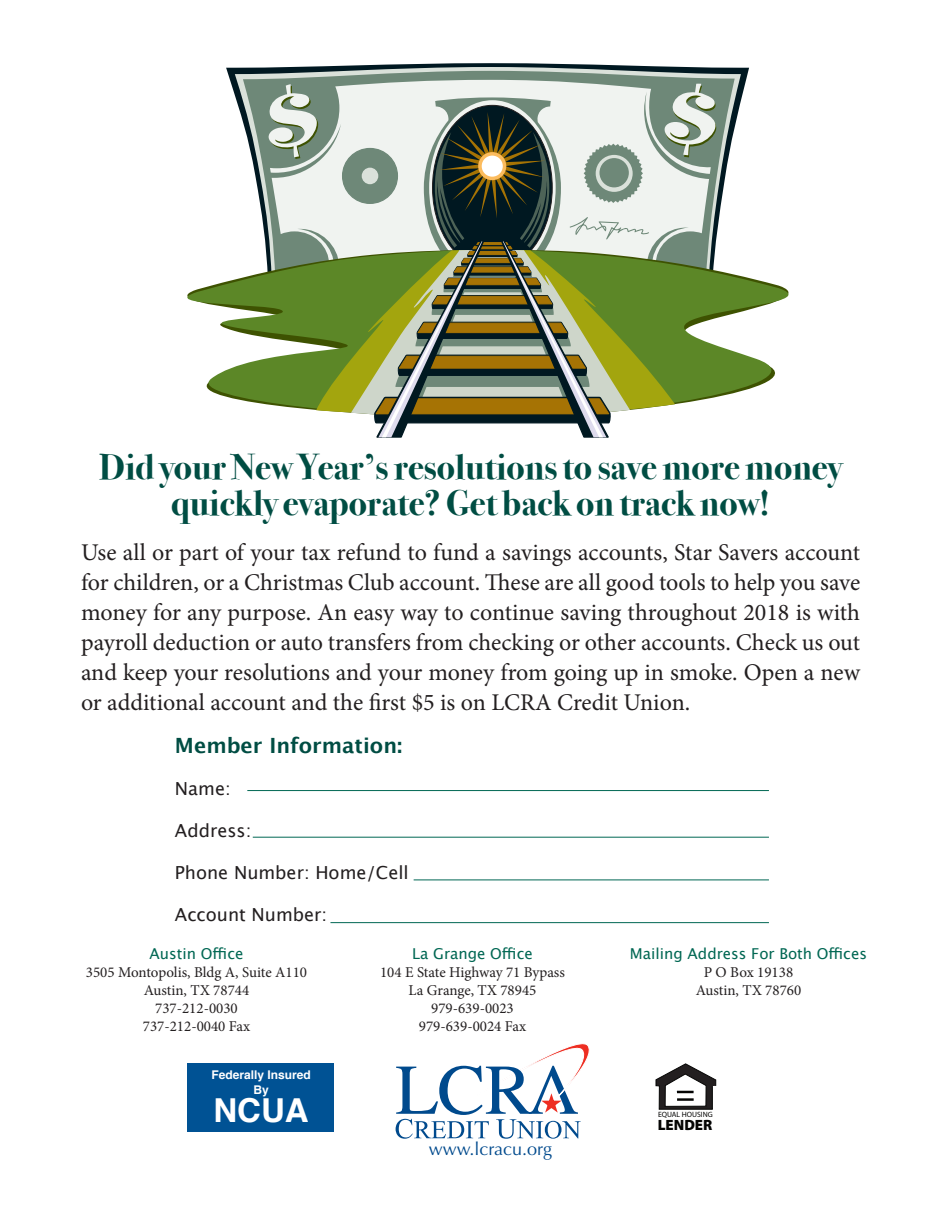
<style>
.page{position:relative;width:945px;height:1215px;background:#fff}
.page>*{position:absolute;margin:0;border:0;box-sizing:border-box;transform-origin:0 0}
.t1{font:700 36px/36px "Bodoni Svty Two ITCTT";color:#004d43;text-align:center}
.t2{font:700 33px "Helvetica";color:#fff}
.t3{font:24px/30px "Minion Pro";color:#231f20;text-align:justify}
.t4{font:700 21px "Lucida Grande";color:#004d43}
.t5{font:18px "Lucida Grande";color:#231f20}
.t6{font:18px "Optima";color:#004a8d}
.t7{font:15px "Minion Pro";color:#231f20}
.t8{font:15px "Lucida Grande";color:#006753}
.t9{font:900 15px "Myriad Pro";color:#050504}
.t10{font:700 12px "Helvetica";color:#fff}
.t11{font:7.65px "Myriad Pro";color:#050504}
</style>
<div class="page">
<svg style="left:655px;top:1063px;width:62px;height:47px"></svg>
<hr style="left:677px;top:1098px;width:17px;height:3px;background:#050504">
<div style="left:187px;top:1064px;width:147px;height:68px;background:#005294"></div>
<svg style="left:396px;top:1043px;width:194px;height:96px"></svg>
<hr style="left:247px;top:790px;width:522px;height:1px;background:#006753">
<hr style="left:253px;top:837px;width:516px;height:1px;background:#006753">
<hr style="left:414px;top:880px;width:355px;height:1px;background:#006753">
<hr style="left:330px;top:922px;width:439px;height:1px;background:#006753">
<svg style="left:226px;top:63px;width:523px;height:37px"></svg>
<svg style="left:235px;top:67px;width:506px;height:59px;background:#5f7072"></svg>
<svg style="left:243px;top:71px;width:492px;height:179px"></svg>
<svg style="left:270px;top:80px;width:441px;height:170px;fill:#f0f3f0"></svg>
<svg style="left:187px;top:250px;width:602px;height:160px"></svg>
<svg style="left:316px;top:250px;width:359px;height:163px;background:#6e8f30"></svg>
<svg style="left:351px;top:250px;width:23px;height:165px;background:#849d3a"></svg>
<div style="left:343px;top:149px;width:54px;height:54px;background:#6e8878;border-radius:50%"></div>
<div style="left:342px;top:148px;width:56px;height:56px;border:1px solid #6e8878;border-radius:50%"></div>
<div style="left:362px;top:168px;width:16px;height:16px;background:#dae1da;border-radius:50%"></div>
<svg style="left:268px;top:84px;width:51px;height:75px"></svg>
<svg style="left:665px;top:84px;width:51px;height:73px"></svg>
<svg style="left:374px;top:97px;width:275px;height:341px"></svg>
<p class="t1" style="left:99px;top:446px;width:744px">Did your New Year’s resolutions to save more money quickly evaporate? Get back on track now!</p>
<p class="t3" style="left:81px;top:537px;width:781px">Use all or part of your tax refund to fund a savings accounts, Star Savers account for children, or a Christmas Club account. These are all good tools to help you save money for any purpose. An easy way to continue saving throughout 2018 is with payroll deduction or auto transfers from checking or other accounts. Check us out and keep your resolutions and your money from going up in smoke. Open a new or additional account and the first $5 is on LCRA Credit Union.</p>
<p class="t4" style="left:175px;top:728px;width:229px">Member Information:</p>
<p class="t5" style="left:175px;top:778px;width:57px">Name:</p>
<p class="t5" style="left:175px;top:820px;width:78px">Address:</p>
<p class="t5" style="left:175px;top:862px;width:235px">Phone Number: Home/Cell</p>
<p class="t5" style="left:175px;top:904px;width:154px">Account Number:</p>
<p class="t8" style="left:150px;top:945px;width:95px">Austin Office</p>
<p class="t7" style="left:86px;top:962px;width:223px">3505 Montopolis, Bldg A, Suite A110</p>
<p class="t7" style="left:144px;top:980px;width:107px">Austin, TX 78744</p>
<p class="t7" style="left:155px;top:998px;width:84px">737-212-0030</p>
<p class="t7" style="left:143px;top:1016px;width:109px">737-212-0040 Fax</p>
<p class="t10" style="left:212px;top:1066px;width:101px">Federally Insured</p>
<p class="t10" style="left:254px;top:1081px;width:17px">By</p>
<p class="t2" style="left:213px;top:1083px;width:97px">NCUA</p>
<p class="t8" style="left:412px;top:945px;width:122px">La Grange Office</p>
<p class="t7" style="left:380px;top:962px;width:186px">104 E State Highway 71 Bypass</p>
<p class="t7" style="left:409px;top:980px;width:129px">La Grange, TX 78945</p>
<p class="t7" style="left:431px;top:998px;width:84px">979-639-0023</p>
<p class="t7" style="left:419px;top:1016px;width:109px">979-639-0024 Fax</p>
<p class="t6" style="left:429px;top:1139px;width:125px">www.lcracu.org</p>
<p class="t8" style="left:630px;top:945px;width:239px">Mailing Address For Both Offices</p>
<p class="t7" style="left:704px;top:962px;width:91px">P O Box 19138</p>
<p class="t7" style="left:696px;top:980px;width:107px">Austin, TX 78760</p>
<p class="t11" style="left:658px;top:1110px;width:56px">EQUAL HOUSING</p>
<p class="t9" style="left:658px;top:1115px;width:56px">LENDER</p>
</div>
